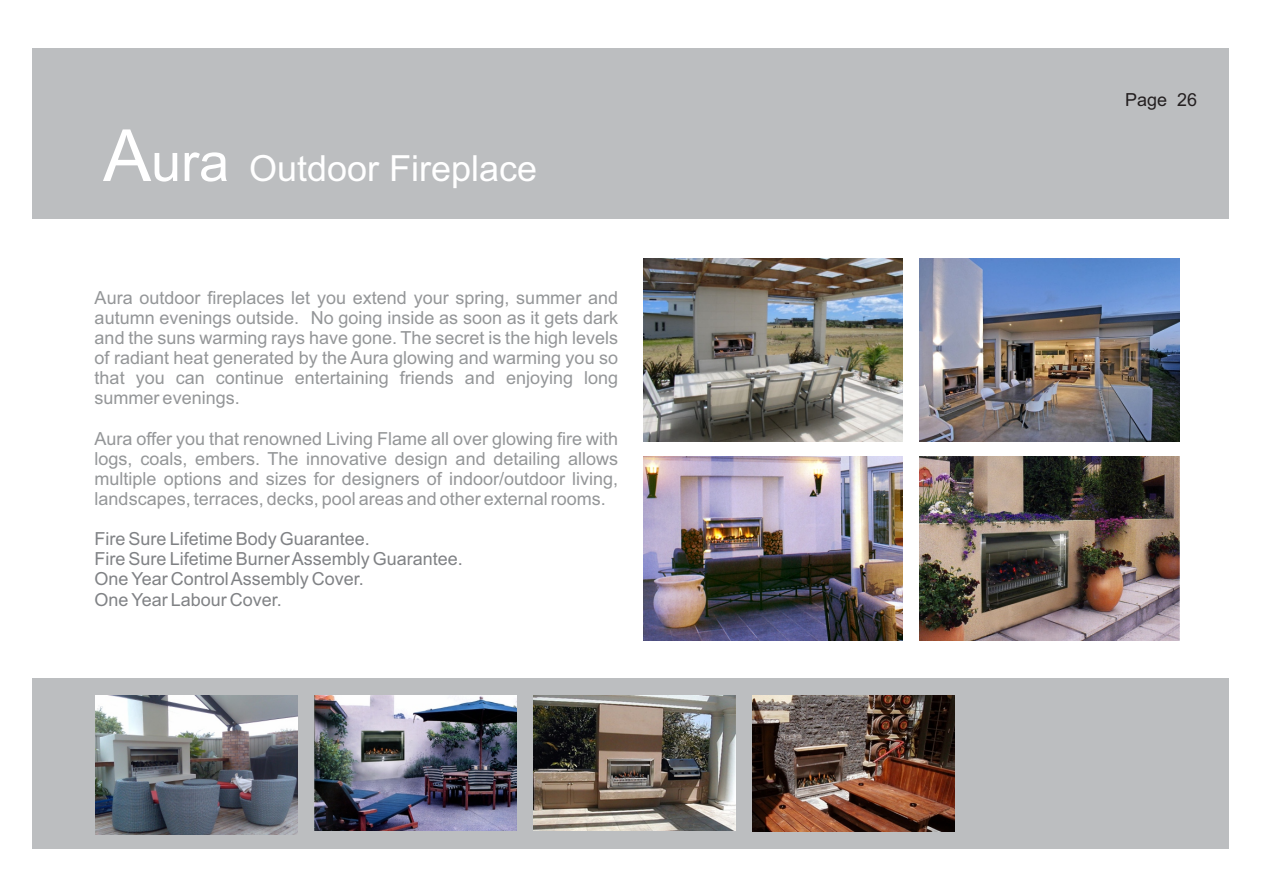
<style>
.page{position:relative;width:1263px;height:893px;background:#fff}
.page>*{position:absolute;margin:0;border:0;box-sizing:border-box;transform-origin:0 0}
.t1{font:36px "Arial";color:#fff}
.t2{font:18px/20.1px "Arial";color:#949698;text-align:justify}
.t3{font:18px/20.1px "Arial";color:#808285}
.t4{font:18px "Arial";color:#231f20}
.s1{font-size:72px}
.s2{font-size:54px}
</style>
<div class="page">
<div style="left:32px;top:678px;width:1196px;height:171px;background:#bcbec0"></div>
<div style="left:32px;top:49px;width:1196px;height:170px;background:#bcbec0"></div>
<img style="left:753px;top:695px;width:201px;height:136px">
<img style="left:643px;top:456px;width:259px;height:184px">
<img style="left:919px;top:456px;width:260px;height:184px">
<img style="left:315px;top:695px;width:201px;height:135px">
<img style="left:534px;top:695px;width:201px;height:136px">
<img style="left:643px;top:259px;width:259px;height:182px">
<img style="left:919px;top:259px;width:260px;height:182px">
<img style="left:96px;top:695px;width:201px;height:139px">
<h1 class="t1" style="left:103px;top:155px;width:436px"><span class="s1">A</span><span class="s2">ura</span> Outdoor Fireplace</h1>
<p class="t2" style="left:95px;top:289px;width:525px">Aura outdoor fireplaces let you extend your spring, summer and autumn evenings outside. No going inside as soon as it gets dark and the suns warming rays have gone. The secret is the high levels of radiant heat generated by the Aura glowing and warming you so that you can continue entertaining friends and enjoying long summer evenings.</p>
<p class="t2" style="left:95px;top:430px;width:525px">Aura offer you that renowned Living Flame all over glowing fire with logs, coals, embers. The innovative design and detailing allows multiple options and sizes for designers of indoor/outdoor living, landscapes, terraces, decks, pool areas and other external rooms.</p>
<p class="t3" style="left:95px;top:530px;width:370px">Fire Sure Lifetime Body Guarantee.<br>Fire Sure Lifetime Burner Assembly Guarantee.<br>One Year Control Assembly Cover.<br>One Year Labour Cover.</p>
<p class="t4" style="left:1125px;top:93px;width:74px">Page 26</p>
</div>
